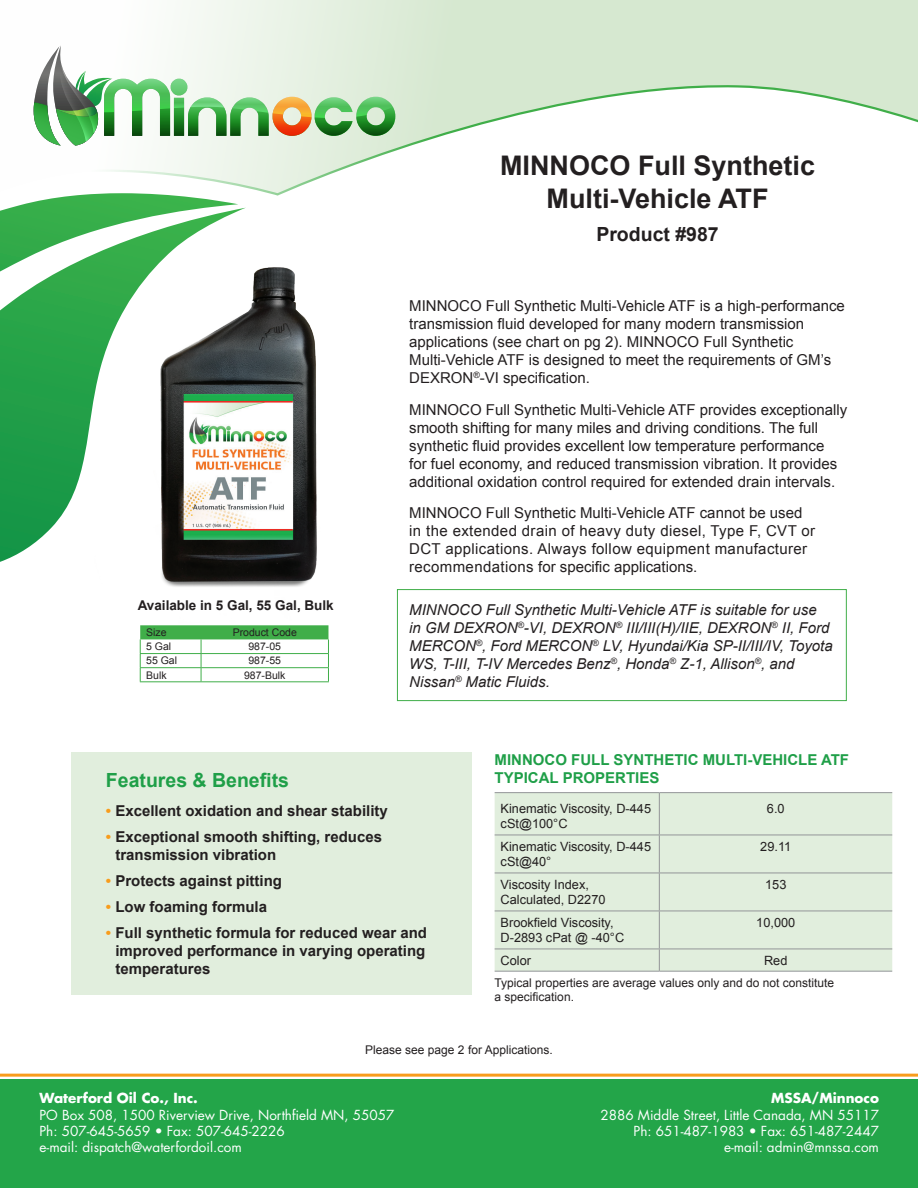
<style>
.page{position:relative;width:918px;height:1188px;background:#fff}
.page>*{position:absolute;margin:0;border:0;box-sizing:border-box;transform-origin:0 0}
.t1{font:700 27px/33px "Arial";color:#231f20;text-align:center}
.t2{font:700 19.5px "Arial";color:#1f9f48}
.t3{font:700 19.5px "Arial";color:#231f20}
.t4{font:15px/18px "Arial";color:#231f20}
.t5{font:italic 15px/18px "Arial";color:#231f20}
.t6{font:700 15px/18px "Arial";color:#231f20}
.t7{font:15px/18px "Arial";letter-spacing:.025em;color:#231f20}
.t8{font:700 15px/18px "Arial";color:#1f9f48}
.t9{font:13.5px/16.2px "Futura";color:#fff;text-align:right}
.t10{font:700 13.5px "Futura";color:#fff}
.t11{font:700 13.5px "Arial";color:#231f20}
.t12{font:12.75px/15.8px "Arial";color:#231f20}
.t13{font:12px/14.4px "Arial";color:#231f20}
.t14{font:10.5px "Arial";color:#231f20}
.s1{color:#f89c1c}
</style>
<div class="page">
<div style="left:0;top:1079px;width:918px;height:109px;background:#23a549"></div>
<hr style="left:0;top:1074px;width:918px;height:3px;background:#f89c1c">
<div style="left:71px;top:752px;width:401px;height:243px;background:#e1eedd"></div>
<svg style="left:107px;top:0;width:811px;height:208px"></svg>
<svg style="left:33px;top:45px;width:362px;height:101px"></svg>
<img style="left:161px;top:267px;width:156px;height:320px">
<svg style="left:0;top:208px;width:246px;height:354px"></svg>
<svg style="left:0;top:193px;width:238px;height:79px"></svg>
<div style="left:397px;top:589px;width:450px;height:112px;border:1px solid #40ae49"></div>
<svg style="left:140px;top:625px;width:189px;height:56px"></svg>
<hr style="left:140px;top:681px;width:61px;height:1px;background:#40ae49">
<hr style="left:201px;top:681px;width:128px;height:1px;background:#40ae49">
<div style="left:495px;top:793px;width:397px;height:178px;background:#e1eedd"></div>
<hr style="left:659px;top:793px;width:1px;height:42px;background:#939598">
<hr style="left:495px;top:835px;width:164px;height:1px;background:#939598">
<hr style="left:659px;top:835px;width:233px;height:1px;background:#939598">
<hr style="left:659px;top:835px;width:1px;height:38px;background:#939598">
<hr style="left:495px;top:873px;width:164px;height:1px;background:#939598">
<hr style="left:659px;top:873px;width:233px;height:1px;background:#939598">
<hr style="left:659px;top:873px;width:1px;height:38px;background:#939598">
<hr style="left:495px;top:911px;width:164px;height:1px;background:#939598">
<hr style="left:659px;top:911px;width:233px;height:1px;background:#939598">
<hr style="left:659px;top:911px;width:1px;height:38px;background:#939598">
<hr style="left:495px;top:949px;width:164px;height:1px;background:#939598">
<hr style="left:659px;top:949px;width:233px;height:1px;background:#939598">
<svg style="left:659px;top:949px;width:1px;height:22px"></svg>
<hr style="left:495px;top:971px;width:164px;height:1px;background:#939598">
<hr style="left:659px;top:971px;width:233px;height:1px;background:#939598">
<hr style="left:495px;top:792px;width:164px;height:1px;background:#939598">
<hr style="left:659px;top:792px;width:233px;height:1px;background:#939598">
<h1 class="t1" style="left:500px;top:150px;width:317px">MINNOCO Full Synthetic<br>Multi-Vehicle ATF</h1>
<h2 class="t3" style="left:596px;top:221px;width:124px">Product #987</h2>
<p class="t11" style="left:138px;top:596px;width:198px">Available in 5 Gal, 55 Gal, Bulk</p>
<p class="t14" style="left:146px;top:626px;width:22px">Size</p>
<p class="t14" style="left:233px;top:626px;width:66px">Product Code</p>
<p class="t14" style="left:146px;top:640px;width:27px">5 Gal</p>
<p class="t14" style="left:248px;top:640px;width:34px">987-05</p>
<p class="t14" style="left:146px;top:654px;width:32px">55 Gal</p>
<p class="t14" style="left:248px;top:654px;width:34px">987-55</p>
<p class="t14" style="left:146px;top:668px;width:22px">Bulk</p>
<p class="t14" style="left:244px;top:668px;width:43px">987-Bulk</p>
<p class="t4" style="left:409px;top:297px;width:437px">MINNOCO Full Synthetic Multi-Vehicle ATF is a high-performance transmission fluid developed for many modern transmission applications (see chart on pg 2). MINNOCO Full Synthetic Multi-Vehicle ATF is designed to meet the requirements of GM’s DEXRON<sup>®</sup>-VI specification.</p>
<p class="t4" style="left:409px;top:401px;width:440px">MINNOCO Full Synthetic Multi-Vehicle ATF provides exceptionally smooth shifting for many miles and driving conditions. The full synthetic fluid provides excellent low temperature performance<br>for fuel economy, and reduced transmission vibration. It provides additional oxidation control required for extended drain intervals.</p>
<p class="t7" style="left:409px;top:504px;width:408px">MINNOCO Full Synthetic Multi-Vehicle ATF cannot be used in the extended drain of heavy duty diesel, Type F, CVT or DCT applications. Always follow equipment manufacturer recommendations for specific applications.</p>
<p class="t5" style="left:409px;top:601px;width:425px">MINNOCO Full Synthetic Multi-Vehicle ATF is suitable for use<br>in GM DEXRON<sup>®</sup>-VI, DEXRON<sup>®</sup> III/III(H)/IIE, DEXRON<sup>®</sup> II, Ford MERCON<sup>®</sup>, Ford MERCON<sup>®</sup> LV, Hyundai/Kia SP-II/III/IV, Toyota WS, T-III, T-IV Mercedes Benz<sup>®</sup>, Honda<sup>®</sup> Z-1, Allison<sup>®</sup>, and Nissan<sup>®</sup> Matic Fluids.</p>
<h2 class="t2" style="left:106px;top:767px;width:185px">Features &amp; Benefits</h2>
<p class="t6" style="left:106px;top:802px;width:284px"><span class="s1">•</span> Excellent oxidation and shear stability</p>
<p class="t6" style="left:115px;top:828px;width:268px;text-indent:-9px"><span class="s1">•</span> Exceptional smooth shifting, reduces transmission vibration</p>
<p class="t6" style="left:106px;top:872px;width:178px"><span class="s1">•</span> Protects against pitting</p>
<p class="t6" style="left:106px;top:898px;width:163px"><span class="s1">•</span> Low foaming formula</p>
<p class="t6" style="left:115px;top:924px;width:313px;text-align:justify;text-indent:-9px"><span class="s1">•</span> Full synthetic formula for reduced wear and improved performance in varying operating temperatures</p>
<p class="t8" style="left:495px;top:751px;width:356px">MINNOCO FULL SYNTHETIC MULTI-VEHICLE ATF<br>TYPICAL PROPERTIES</p>
<p class="t12" style="left:501px;top:801px;width:152px">Kinematic Viscosity, D-445 cSt@100°C</p>
<p class="t12" style="left:767px;top:801px;width:19px">6.0</p>
<p class="t12" style="left:501px;top:839px;width:152px">Kinematic Viscosity, D-445 cSt@40°</p>
<p class="t12" style="left:760px;top:839px;width:32px">29.11</p>
<p class="t12" style="left:501px;top:877px;width:106px">Viscosity Index,<br>Calculated, D2270</p>
<p class="t12" style="left:765px;top:877px;width:23px">153</p>
<p class="t12" style="left:501px;top:914px;width:125px">Brookfield Viscosity,<br>D-2893 cPat @ -40°C</p>
<p class="t12" style="left:756px;top:914px;width:40px">10,000</p>
<p class="t12" style="left:501px;top:952px;width:32px">Color</p>
<p class="t12" style="left:764px;top:952px;width:25px">Red</p>
<p class="t13" style="left:495px;top:975px;width:341px">Typical properties are average values only and do not constitute a specification.</p>
<p class="t13" style="left:365px;top:1043px;width:189px">Please see page 2 for Applications.</p>
<p class="t10" style="left:40px;top:1089px;width:160px">Waterford Oil Co., Inc.</p>
<p class="t9" style="left:40px;top:1106px;width:356px;text-align:left">PO Box 508, 1500 Riverview Drive, Northfield MN, 55057<br>Ph: 507-645-5659 • Fax: 507-645-2226<br>e-mail: dispatch@waterfordoil.com</p>
<p class="t10" style="left:771px;top:1089px;width:109px">MSSA/Minnoco</p>
<p class="t9" style="left:601px;top:1106px;width:280px">2886 Middle Street, Little Canada, MN 55117<br>Ph: 651-487-1983 • Fax: 651-487-2447 e-mail: admin@mnssa.com</p>
</div>
